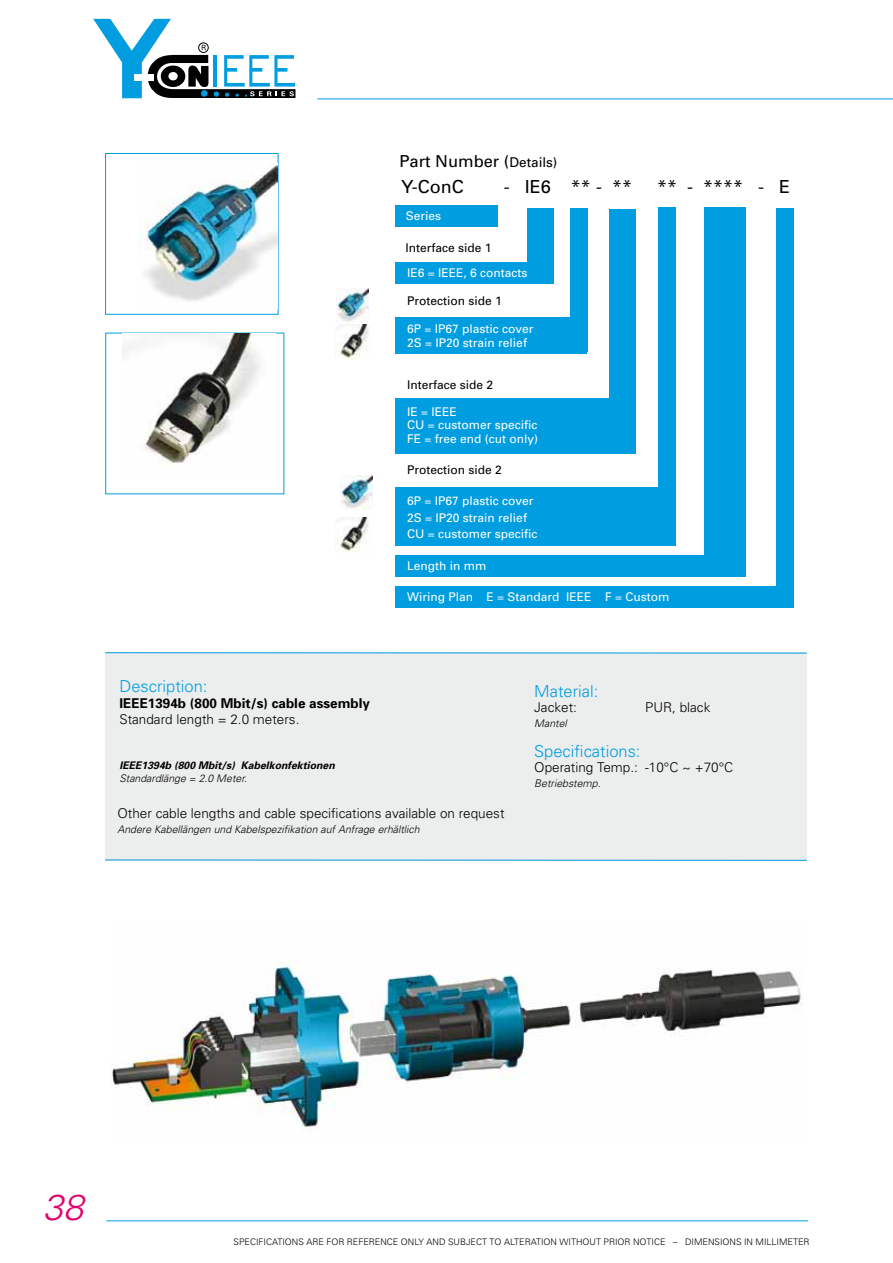
<style>
.page{position:relative;width:893px;height:1263px;background:#fff}
.page>*{position:absolute;margin:0;border:0;box-sizing:border-box;transform-origin:0 0}
.t1{font:italic 300 36px "Univers";color:#e2006e}
.t2{font:18px "Univers";color:#000}
.t3{font:300 16.5px "Univers";color:#009ee0}
.t4{font:16.5px "Univers";color:#000}
.t5{font:300 13.5px "Univers";color:#000}
.t6{font:700 13.5px "Univers";color:#000}
.t7{font:12px/13.5px "Univers";color:#fff}
.t8{font:12px "Univers";color:#000}
.t9{font:italic 300 10.5px "Univers";color:#000}
.t10{font:italic 700 10.5px "Univers";color:#000}
.t11{font:300 9px "Univers";color:#000}
.s1{font-size:13.5px}
</style>
<div class="page">
<hr style="left:106px;top:1220px;width:702px;height:1px;background:#009ee0">
<div style="left:105px;top:652px;width:702px;height:209px;background:#eceded"></div>
<hr style="left:317px;top:99px;width:576px;height:1px;background:#009ee0">
<svg style="left:93px;top:19px;width:202px;height:79px"></svg>
<div style="left:198px;top:42px;width:11px;height:11px;border:1px solid #000;border-radius:50%"></div>
<div style="left:105px;top:153px;width:173px;height:162px;border:1px solid #009ee0"></div>
<img style="left:112px;top:959px;width:690px;height:171px">
<img style="left:123px;top:334px;width:138px;height:130px">
<div style="left:395px;top:317px;width:192px;height:37px;background:#009ee0"></div>
<div style="left:395px;top:487px;width:281px;height:58px;background:#009ee0"></div>
<div style="left:395px;top:398px;width:241px;height:55px;background:#009ee0"></div>
<div style="left:395px;top:206px;width:102px;height:21px;background:#009ee0"></div>
<div style="left:528px;top:208px;width:26px;height:75px;background:#009ee0"></div>
<div style="left:610px;top:209px;width:26px;height:244px;background:#009ee0"></div>
<div style="left:704px;top:208px;width:41px;height:369px;background:#009ee0"></div>
<div style="left:570px;top:208px;width:17px;height:143px;background:#009ee0"></div>
<div style="left:776px;top:208px;width:18px;height:400px;background:#009ee0"></div>
<div style="left:659px;top:208px;width:17px;height:336px;background:#009ee0"></div>
<div style="left:395px;top:262px;width:159px;height:22px;background:#009ee0"></div>
<div style="left:395px;top:556px;width:350px;height:21px;background:#009ee0"></div>
<div style="left:395px;top:587px;width:391px;height:21px;background:#009ee0"></div>
<hr style="left:105px;top:652px;width:702px;height:1px;background:#009ee0">
<hr style="left:105px;top:859px;width:702px;height:2px;background:#009ee0">
<img style="left:335px;top:324px;width:34px;height:35px">
<img style="left:335px;top:518px;width:34px;height:34px">
<img style="left:139px;top:163px;width:138px;height:146px">
<img style="left:336px;top:289px;width:33px;height:34px">
<img style="left:341px;top:476px;width:32px;height:34px">
<h3 class="t4" style="left:399px;top:151px;width:160px">Part Number (<span class="s1">Details)</span></h3>
<h2 class="t2" style="left:402px;top:176px;width:64px">Y-ConC</h2>
<h2 class="t2" style="left:504px;top:176px;width:130px">- IE6 ** - **</h2>
<h2 class="t2" style="left:657px;top:176px;width:135px">** - **** - E</h2>
<p class="t7" style="left:406px;top:209px;width:37px">Series</p>
<p class="t8" style="left:405px;top:240px;width:88px">Interface side 1</p>
<h3 class="t3" style="left:119px;top:676px;width:90px">Description:</h3>
<p class="t6" style="left:119px;top:694px;width:252px">IEEE1394b (800 Mbit/s) cable assembly</p>
<p class="t5" style="left:119px;top:711px;width:181px">Standard length = 2.0 meters.</p>
<p class="t10" style="left:119px;top:758px;width:217px">IEEE1394b (800 Mbit/s) Kabelkonfektionen</p>
<p class="t9" style="left:119px;top:771px;width:129px">Standardlänge = 2.0 Meter.</p>
<p class="t7" style="left:407px;top:265px;width:122px">IE6 = IEEE, 6 contacts</p>
<p class="t8" style="left:407px;top:293px;width:96px">Protection side 1</p>
<p class="t7" style="left:407px;top:322px;width:128px">6P = IP67 plastic cover<br>2S = IP20 strain relief</p>
<p class="t8" style="left:407px;top:377px;width:88px">Interface side 2</p>
<p class="t7" style="left:407px;top:404px;width:133px">IE = IEEE<br>CU = customer specific<br>FE = free end (cut only)</p>
<p class="t8" style="left:407px;top:462px;width:96px">Protection side 2</p>
<p class="t7" style="left:407px;top:493px;width:132px;line-height:16.5px">6P = IP67 plastic cover<br>2S = IP20 strain relief<br>CU = customer specific</p>
<p class="t7" style="left:407px;top:558px;width:81px">Length in mm</p>
<p class="t7" style="left:407px;top:590px;width:264px">Wiring Plan E = Standard IEEE F = Custom</p>
<h3 class="t3" style="left:534px;top:681px;width:66px">Material:</h3>
<p class="t5" style="left:534px;top:699px;width:44px">Jacket:</p>
<p class="t5" style="left:645px;top:699px;width:67px">PUR, black</p>
<p class="t9" style="left:534px;top:717px;width:34px">Mantel</p>
<h3 class="t3" style="left:534px;top:741px;width:108px">Specifications:</h3>
<p class="t5" style="left:534px;top:759px;width:200px">Operating Temp.: -10°C ~ +70°C</p>
<p class="t9" style="left:534px;top:777px;width:68px">Betriebstemp.</p>
<p class="t5" style="left:117px;top:805px;width:389px">Other cable lengths and cable specifications available on request</p>
<p class="t9" style="left:117px;top:822px;width:304px">Andere Kabellängen und Kabelspezifikation auf Anfrage erhältlich</p>
<h1 class="t1" style="left:43px;top:1186px;width:42px">38</h1>
<p class="t11" style="left:234px;top:1236px;width:578px">SPECIFICATIONS ARE FOR REFERENCE ONLY AND SUBJECT TO ALTERATION WITHOUT PRIOR NOTICE – DIMENSIONS IN MILLIMETER</p>
</div>
